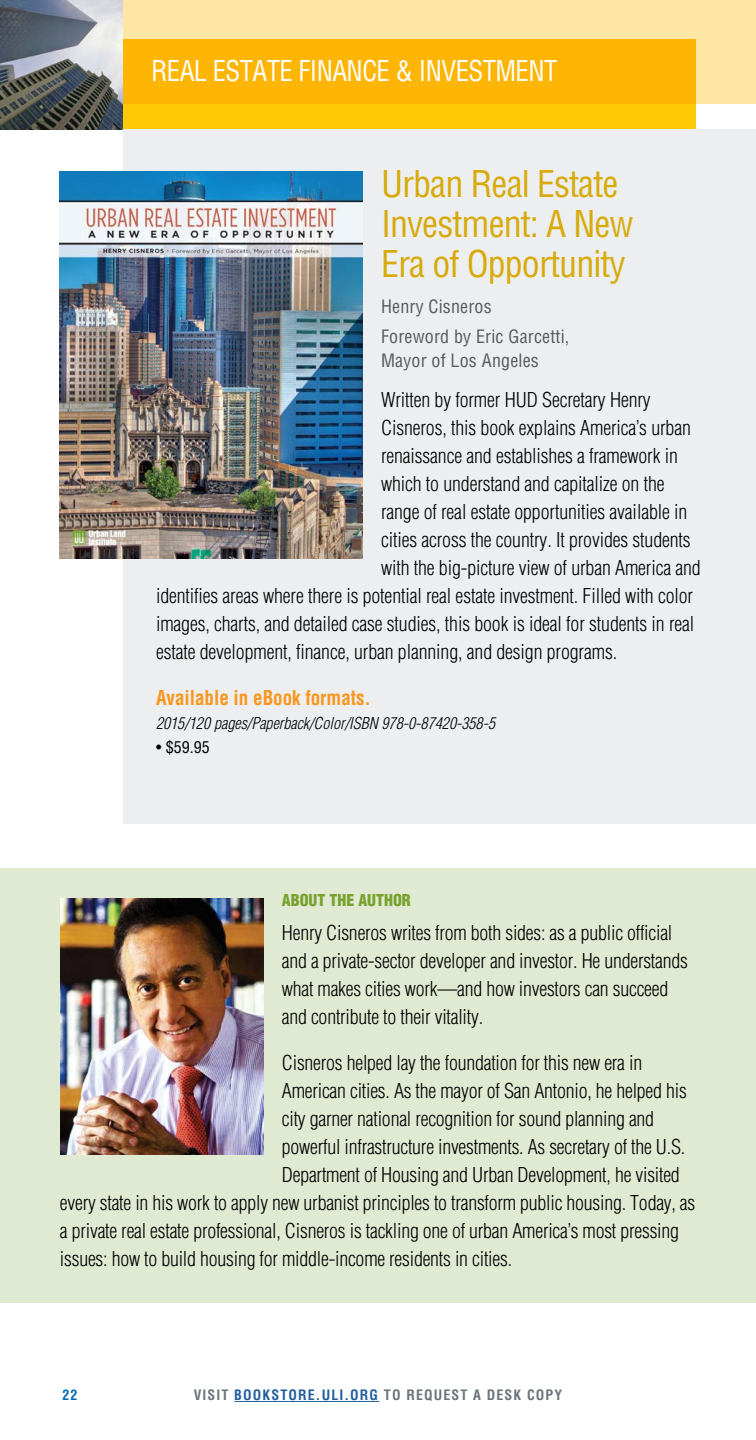
<style>
.page{position:relative;width:756px;height:1440px;background:#fff}
.page>*{position:absolute;margin:0;border:0;box-sizing:border-box;transform-origin:0 0}
.t1{font:condensed 36px/40px "Helvetica LT Std";letter-spacing:-.025em;color:#d7aa0a}
.t2{font:condensed 28px "Helvetica LT Std";letter-spacing:-.02em;color:#fff;scale:.95 1}
.t3{font:300 condensed 20px/28px "Helvetica LT Std";letter-spacing:-.01em;color:#000}
.t4{font:700 condensed 20px "Helvetica LT Std";color:#f8971d;scale:.95 1}
.t5{font:condensed 18px/30px "Helvetica LT Std";letter-spacing:.01em;color:#58595b}
.t6{font:italic 300 condensed 16px "Helvetica LT Std";color:#000}
.t7{font:900 condensed 16px "Helvetica LT Std";color:#78a22f}
.t8{font:condensed 16px "Helvetica LT Std";color:#000}
.t9{font:700 condensed 14px "Helvetica LT Std";letter-spacing:.08em;color:#6a747b}
.t10{font:700 condensed 14px "Helvetica LT Std";color:#036cb6}
.s1{color:#215e9e}
</style>
<div class="page">
<div style="left:0;top:0;width:756px;height:104px;background:#ffe6a5"></div>
<div style="left:0;top:39px;width:696px;height:91px;background:linear-gradient(to bottom,#ffae03,#ffc707)"></div>
<hr style="left:234px;top:1401px;width:145px;height:1px;background:#215e9e">
<div style="left:123px;top:130px;width:633px;height:694px;background:#eceeef"></div>
<div style="left:0;top:868px;width:756px;height:435px;background:#e0e9d1"></div>
<img style="left:59px;top:171px;width:304px;height:388px">
<img style="left:60px;top:898px;width:204px;height:257px">
<img style="left:0;top:0;width:123px;height:130px">
<h2 class="t2" style="left:151px;top:53px;width:429px">REAL ESTATE FINANCE &amp; INVESTMENT</h2>
<h1 class="t1" style="left:381px;top:164px;width:254px">Urban Real Estate<br>Investment: A New<br>Era of Opportunity</h1>
<p class="t5" style="left:381px;top:292px;width:190px">Henry Cisneros<br>Foreword by Eric Garcetti,</p>
<p class="t5" style="left:381px;top:346px;width:159px">Mayor of Los Angeles</p>
<p class="t3" style="left:381px;top:386px;width:271px">Written by former HUD Secretary Henry</p>
<p class="t3" style="left:381px;top:414px;width:311px">Cisneros, this book explains America’s urban</p>
<p class="t3" style="left:381px;top:442px;width:298px">renaissance and establishes a framework in</p>
<p class="t3" style="left:381px;top:470px;width:285px">which to understand and capitalize on the</p>
<p class="t3" style="left:381px;top:498px;width:308px">range of real estate opportunities available in</p>
<p class="t3" style="left:381px;top:526px;width:311px">cities across the country. It provides students</p>
<p class="t3" style="left:381px;top:554px;width:321px">with the big-picture view of urban America and</p>
<p class="t3" style="left:156px;top:582px;width:539px">identifies areas where there is potential real estate investment. Filled with color</p>
<p class="t3" style="left:156px;top:610px;width:540px">images, charts, and detailed case studies, this book is ideal for students in real</p>
<p class="t3" style="left:156px;top:638px;width:463px">estate development, finance, urban planning, and design programs.</p>
<p class="t4" style="left:156px;top:685px;width:228px">Available in eBook formats.</p>
<p class="t6" style="left:156px;top:713px;width:341px">2015/120 pages/Paperback/Color/ISBN 978-0-87420-358-5</p>
<p class="t8" style="left:156px;top:737px;width:55px">• $59.95</p>
<p class="t7" style="left:282px;top:890px;width:130px">ABOUT THE AUTHOR</p>
<p class="t3" style="left:282px;top:919px;width:408px">Henry Cisneros writes from both sides: as a public official and a private-sector developer and investor. He understands what makes cities work—and how investors can succeed and contribute to their vitality.</p>
<p class="t3" style="left:282px;top:1049px;width:362px">Cisneros helped lay the foundation for this new era in</p>
<p class="t3" style="left:282px;top:1077px;width:406px">American cities. As the mayor of San Antonio, he helped his</p>
<p class="t3" style="left:282px;top:1105px;width:374px">city garner national recognition for sound planning and</p>
<p class="t3" style="left:282px;top:1133px;width:405px">powerful infrastructure investments. As secretary of the U.S.</p>
<p class="t3" style="left:282px;top:1161px;width:399px">Department of Housing and Urban Development, he visited</p>
<p class="t3" style="left:60px;top:1189px;width:637px">every state in his work to apply new urbanist principles to transform public housing. Today, as</p>
<p class="t3" style="left:60px;top:1217px;width:621px">a private real estate professional, Cisneros is tackling one of urban America’s most pressing</p>
<p class="t3" style="left:60px;top:1245px;width:454px">issues: how to build housing for middle-income residents in cities.</p>
<p class="t10" style="left:62px;top:1386px;width:17px">22</p>
<p class="t9" style="left:194px;top:1386px;width:370px">VISIT <span class="s1">BOOKSTORE.ULI.ORG</span> TO REQUEST A DESK COPY</p>
</div>
